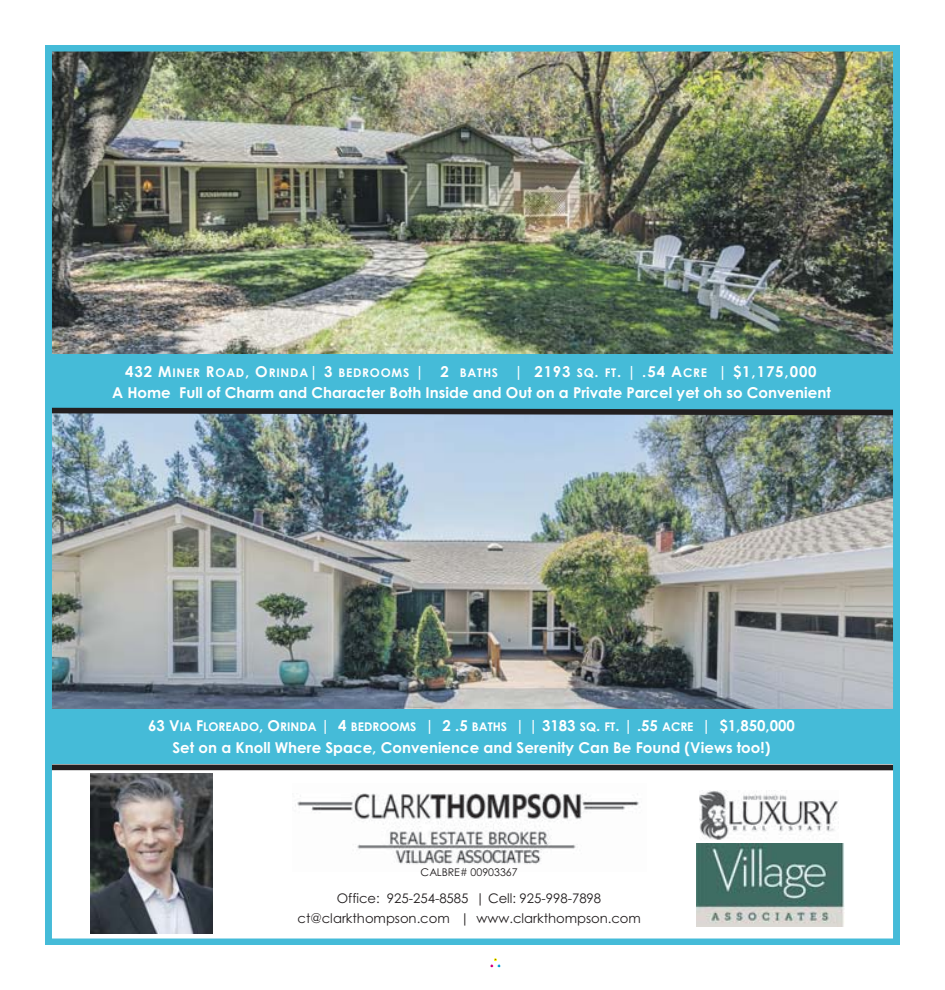
<style>
.page{position:relative;width:945px;height:990px;background:#fff}
.page>*{position:absolute;margin:0;border:0;box-sizing:border-box;transform-origin:0 0}
.t1{font:700 15px/21.9px "Century Gothic";color:#fff;text-align:center}
.t2{font:13.25px/20.1px "Century Gothic";color:#231f20;text-align:center}
.t3{font:10.62px "Century Gothic";letter-spacing:-.005em;color:#231f20}
.s1{font-size:12px}
</style>
<div class="page">
<div style="left:490px;top:958px;width:11px;height:10px;border:1px solid #fff"></div>
<img style="left:45px;top:45px;width:855px;height:900px">
<p class="t1" style="left:112px;top:360px;width:720px">432 M<span class="s1">INER</span> R<span class="s1">OAD</span>, O<span class="s1">RINDA</span>| 3 <span class="s1">BEDROOMS</span> | 2 <span class="s1">BATHS</span> | 2193 <span class="s1">SQ</span>. <span class="s1">FT</span>. | .54 A<span class="s1">CRE</span> | $1,175,000<br>A Home Full of Charm and Character Both Inside and Out on a Private Parcel yet oh so Convenient</p>
<p class="t1" style="left:148px;top:715px;width:648px">63 V<span class="s1">IA</span> F<span class="s1">LOREADO</span>, O<span class="s1">RINDA</span> | 4 <span class="s1">BEDROOMS</span> | 2 .5 <span class="s1">BATHS</span> | | 3183 <span class="s1">SQ</span>. <span class="s1">FT</span>. | .55 <span class="s1">ACRE</span> | $1,850,000<br>Set on a Knoll Where Space, Convenience and Serenity Can Be Found (Views too!)</p>
<p class="t3" style="left:421px;top:866px;width:99px">CALBRE# 00903367</p>
<p class="t2" style="left:298px;top:889px;width:345px">Office: 925-254-8585 | Cell: 925-998-7898 ct@clarkthompson.com | www.clarkthompson.com</p>
</div>
